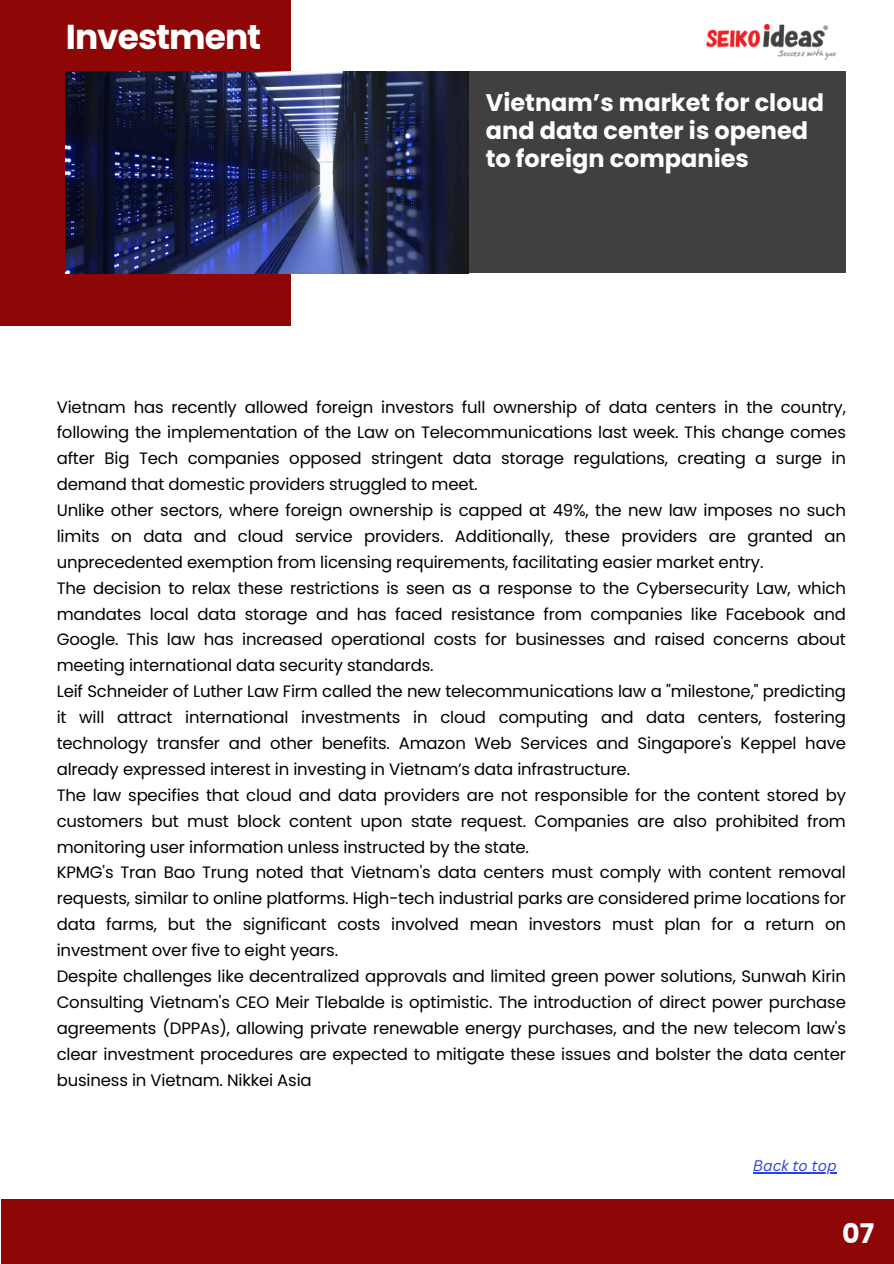
<style>
.page{position:relative;width:894px;height:1264px;background:#fff}
.page>*{position:absolute;margin:0;border:0;box-sizing:border-box;transform-origin:0 0}
.t1{font:700 34.5px "Poppins";letter-spacing:-.03em;color:#fff}
.t2{font:700 27px "Poppins";color:#fff}
.t3{font:700 24px/28.2px "Poppins";color:#fff}
.t4{font:16.5px/25.8px "Poppins";letter-spacing:-.01em;color:#000;text-align:justify}
.t5{font:italic 15px "Canva Sans";color:#2942e6}
</style>
<div class="page">
<div style="left:468px;top:72px;width:377px;height:201px;background:#404041"></div>
<div style="left:0;top:0;width:290px;height:325px;background:#8f0606"></div>
<div style="left:2px;top:1199px;width:891px;height:64px;background:#8f0606"></div>
<img style="left:66px;top:72px;width:403px;height:201px">
<img style="left:706px;top:23px;width:131px;height:37px">
<hr style="left:752px;top:1172px;width:84px;height:1px;background:#2942e6">
<p class="t1" style="left:66px;top:12px;width:197px">Investment</p>
<p class="t3" style="left:485px;top:88px;width:340px">Vietnam’s market for cloud and data center is opened to foreign companies</p>
<p class="t4" style="left:57px;top:394px;width:790px">Vietnam has recently allowed foreign investors full ownership of data centers in the country, following the implementation of the Law on Telecommunications last week. This change comes after Big Tech companies opposed stringent data storage regulations, creating a surge in demand that domestic providers struggled to meet.</p>
<h2 class="t4" style="left:57px;top:497px;width:790px">Unlike other sectors, where foreign ownership is capped at 49%, the new law imposes no such limits on data and cloud service providers. Additionally, these providers are granted an unprecedented exemption from licensing requirements, facilitating easier market entry.</h2>
<p class="t4" style="left:57px;top:575px;width:790px">The decision to relax these restrictions is seen as a response to the Cybersecurity Law, which mandates local data storage and has faced resistance from companies like Facebook and Google. This law has increased operational costs for businesses and raised concerns about meeting international data security standards.</p>
<p class="t4" style="left:57px;top:678px;width:790px">Leif Schneider of Luther Law Firm called the new telecommunications law a "milestone," predicting it will attract international investments in cloud computing and data centers, fostering technology transfer and other benefits. Amazon Web Services and Singapore's Keppel have already expressed interest in investing in Vietnam’s data infrastructure.</p>
<p class="t4" style="left:57px;top:782px;width:790px">The law specifies that cloud and data providers are not responsible for the content stored by customers but must block content upon state request. Companies are also prohibited from monitoring user information unless instructed by the state.</p>
<p class="t4" style="left:57px;top:859px;width:790px">KPMG's Tran Bao Trung noted that Vietnam's data centers must comply with content removal requests, similar to online platforms. High-tech industrial parks are considered prime locations for data farms, but the significant costs involved mean investors must plan for a return on investment over five to eight years.</p>
<p class="t4" style="left:57px;top:963px;width:790px">Despite challenges like decentralized approvals and limited green power solutions, Sunwah Kirin Consulting Vietnam's CEO Meir Tlebalde is optimistic. The introduction of direct power purchase agreements (DPPAs), allowing private renewable energy purchases, and the new telecom law's clear investment procedures are expected to mitigate these issues and bolster the data center business in Vietnam. Nikkei Asia</p>
<p class="t5" style="left:752px;top:1155px;width:85px">Back to top</p>
<p class="t2" style="left:841px;top:1214px;width:34px">07</p>
</div>
